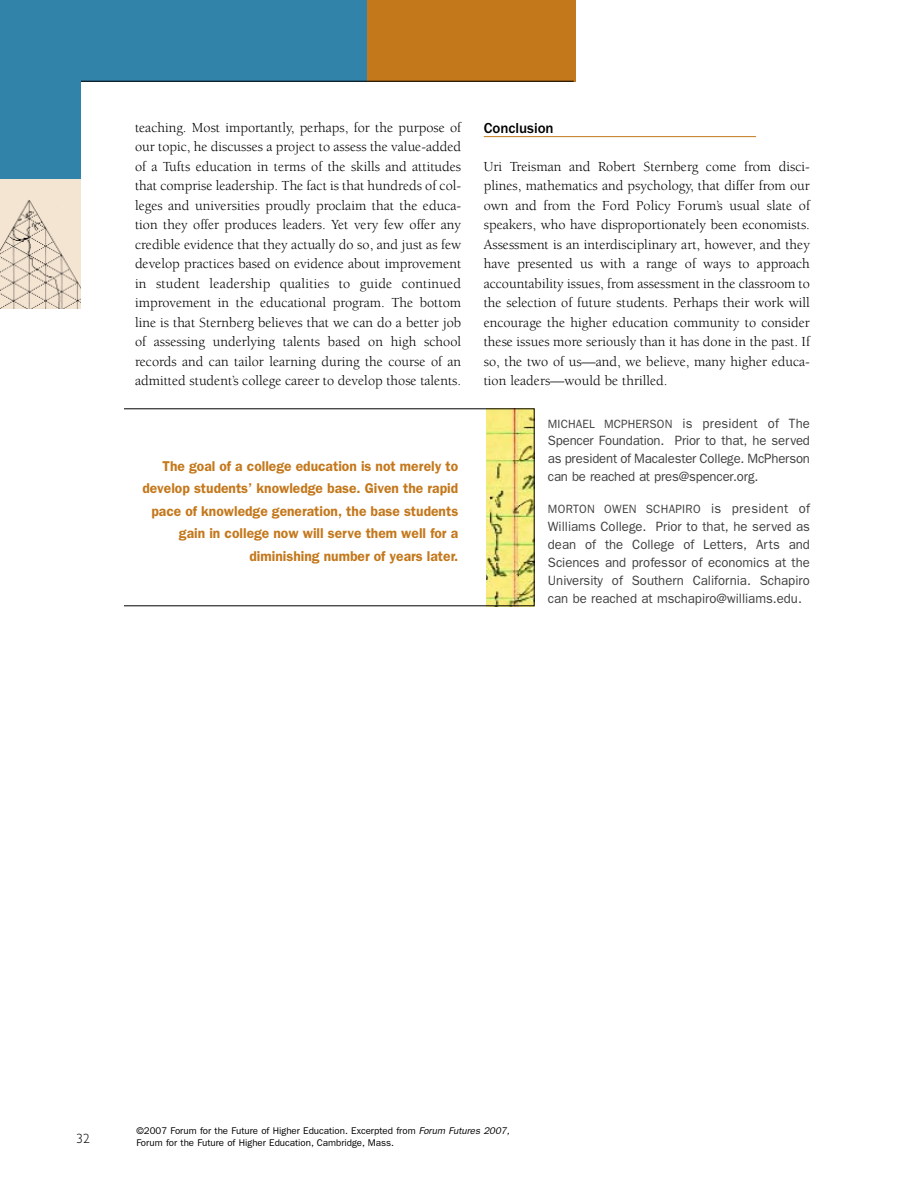
<style>
.page{position:relative;width:918px;height:1188px;background:#fff}
.page>*{position:absolute;margin:0;border:0;box-sizing:border-box;transform-origin:0 0}
.t1{font:500 15px "Franklin Gothic";color:#000}
.t2{font:14.25px/19.5px "Berkeley";color:#000;text-align:justify}
.t3{font:600 14.25px/22.5px "Franklin Gothic";color:#c4781c;text-align:right}
.t4{font:13.5px/18px "Franklin Gothic";color:#404040;text-align:justify}
.t5{font:300 13.5px "Gill Sans";color:#000}
.t6{font:12px "Franklin Gothic";letter-spacing:.025em;color:#404040}
.t7{font:9.75px/12px "Franklin Gothic";color:#000}
.s1{font-size:13.5px}
.s2{font-style:italic}
</style>
<div class="page">
<div style="left:0;top:0;width:560px;height:184px;background:#3283aa"></div>
<div style="left:81px;top:82px;width:751px;height:183px;background:#fff"></div>
<div style="left:367px;top:0;width:209px;height:82px;background:#c4781c"></div>
<hr style="left:484px;top:136px;width:272px;height:1px;background:#c4781c">
<img style="left:0;top:179px;width:81px;height:129px">
<hr style="left:81px;top:81px;width:493px;height:1px;background:#000">
<img style="left:486px;top:411px;width:46px;height:193px">
<p class="t2" style="left:135px;top:119px;width:328px">teaching. Most importantly, perhaps, for the purpose of our topic, he discusses a project to assess the value-added of a Tufts education in terms of the skills and attitudes that comprise leadership. The fact is that hundreds of col&shy;leges and universities proudly proclaim that the educa&shy;tion they offer produces leaders. Yet very few offer any credible evidence that they actually do so, and just as few develop practices based on evidence about improvement in student leadership qualities to guide continued improvement in the educational program. The bottom line is that Sternberg believes that we can do a better job of assessing underlying talents based on high school records and can tailor learning during the course of an admitted student’s college career to develop those talents.</p>
<p class="t1" style="left:484px;top:123px;width:71px">Conclusion</p>
<p class="t2" style="left:484px;top:158px;width:328px">Uri Treisman and Robert Sternberg come from disci&shy;plines, mathematics and psychology, that differ from our own and from the Ford Policy Forum’s usual slate of speakers, who have disproportionately been economists.<br>Assessment is an interdisciplinary art, however, and they have presented us with a range of ways to approach accountability issues, from assessment in the classroom to the selection of future students. Perhaps their work will encourage the higher education community to consider these issues more seriously than it has done in the past. If so, the two of us—and, we believe, many higher educa&shy;tion leaders—would be thrilled.</p>
<p class="t6" style="left:548px;top:419px;width:264px">MICHAEL MCPHERSON <span class="s1">is president of The</span></p>
<p class="t4" style="left:548px;top:433px;width:264px">Spencer Foundation. Prior to that, he served as president of Macalester College. McPherson can be reached at pres@spencer.org.</p>
<p class="t6" style="left:548px;top:505px;width:264px">MORTON OWEN SCHAPIRO <span class="s1">is president of</span></p>
<p class="t4" style="left:548px;top:519px;width:264px">Williams College. Prior to that, he served as dean of the College of Letters, Arts and Sciences and professor of economics at the University of Southern California. Schapiro can be reached at mschapiro@williams.edu.</p>
<p class="t3" style="left:142px;top:456px;width:317px">The goal of a college education is not merely to develop students’ knowledge base. Given the rapid pace of knowledge generation, the base students gain in college now will serve them well for a diminishing number of years later.</p>
<p class="t5" style="left:76px;top:1134px;width:15px">32</p>
<p class="t7" style="left:137px;top:1126px;width:376px">©2007 Forum for the Future of Higher Education. Excerpted from <span class="s2">Forum Futures 2007,<br></span>Forum for the Future of Higher Education, Cambridge, Mass.</p>
</div>
